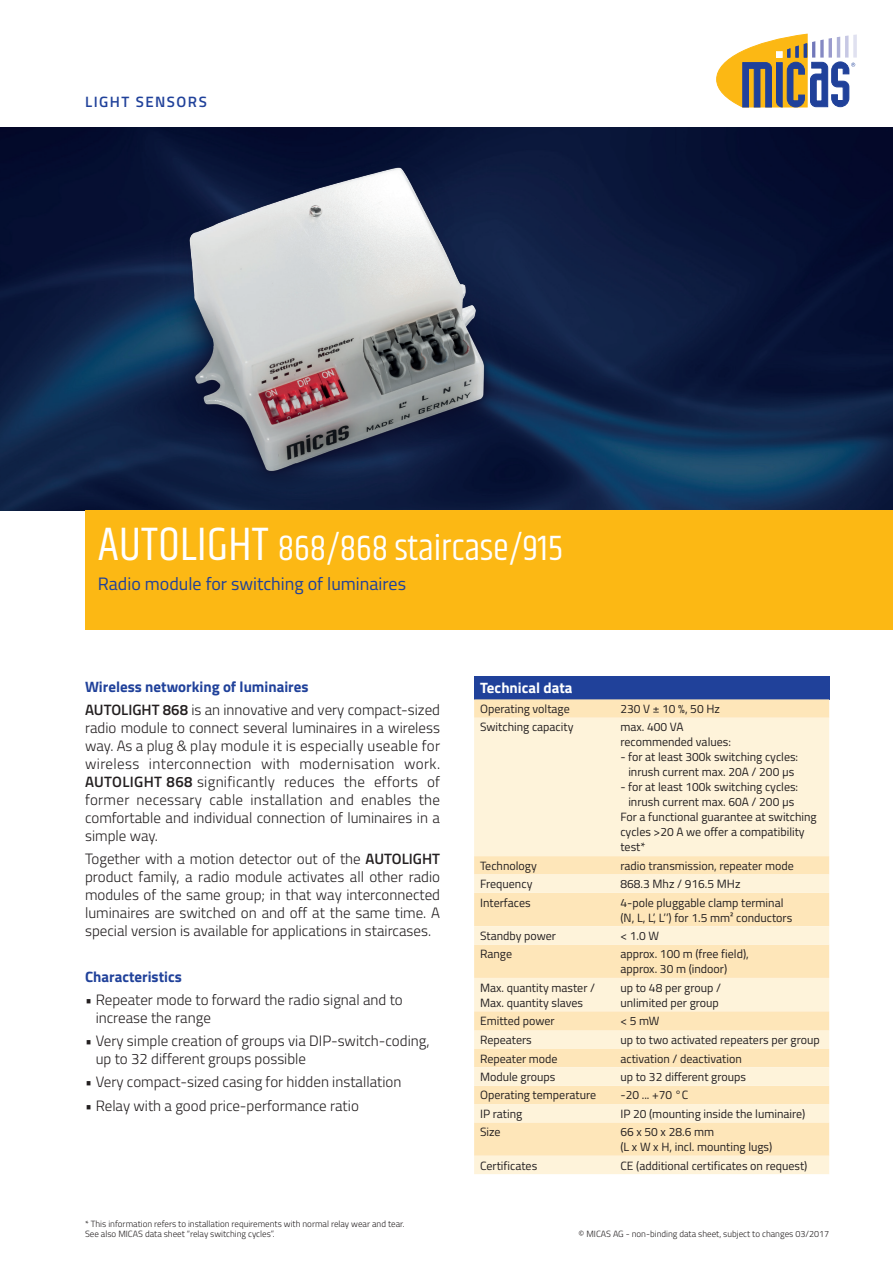
<style>
.page{position:relative;width:893px;height:1263px;background:#fff}
.page>*{position:absolute;margin:0;border:0;box-sizing:border-box;transform-origin:0 0}
.t1{font:36px "Khand";color:#fff}
.t2{font:18px "Titillium";color:#20419a}
.t3{font:300 15px/18px "Titillium";color:#231f20}
.t4{font:700 15px "Titillium";color:#20419a}
.t5{font:700 15px "Titillium";color:#fff}
.t6{font:600 15px "Titillium";letter-spacing:.1em;color:#20419a}
.t7{font:12px/15px "Titillium";color:#231f20}
.t8{font:300 9px/10.8px "Titillium";color:#231f20}
.s1{font-size:48px}
.s2{font-weight:700;color:#20419a}
.s3{font-weight:600}
</style>
<div class="page">
<img style="left:0;top:128px;width:893px;height:382px">
<hr style="left:853px;top:34px;width:4px;height:24px;background:#e0e1f0">
<svg style="left:716px;top:34px;width:139px;height:73px"></svg>
<div style="left:474px;top:676px;width:355px;height:23px;background:#20419a"></div>
<svg style="left:474px;top:699px;width:355px;height:19px;background:#f9e2b9"></svg>
<svg style="left:474px;top:718px;width:355px;height:456px;background:#feeecd"></svg>
<div style="left:85px;top:510px;width:808px;height:119px;background:#fcb814"></div>
<img style="left:137px;top:138px;width:434px;height:356px">
<p class="t6" style="left:85px;top:91px;width:123px">LIGHT SENSORS</p>
<h1 class="t1" style="left:98px;top:527px;width:467px"><span class="s1">AUTOLIGHT</span> 868/868 staircase/915</h1>
<p class="t2" style="left:98px;top:571px;width:310px">Radio module for switching of luminaires</p>
<p class="t3" style="left:85px;top:674px;width:357px;line-height:23.1px"><span class="s2">Wireless networking of luminaires<br></span><span class="s3">AUTOLIGHT 868</span> is an innovative and very compact-sized</p>
<p class="t3" style="left:85px;top:718px;width:357px;text-align:justify">radio module to connect several luminaires in a wireless way. As a plug &amp; play module it is especially useable for wireless interconnection with modernisation work.<br><span class="s3">AUTOLIGHT 868</span> significantly reduces the efforts of former necessary cable installation and enables the comfortable and individual connection of luminaires in a simple way.</p>
<p class="t3" style="left:85px;top:849px;width:357px;text-align:justify">Together with a motion detector out of the <span class="s3">AUTOLIGHT </span>product family, a radio module activates all other radio modules of the same group; in that way interconnected luminaires are switched on and off at the same time. A special version is available for applications in staircases.</p>
<p class="t4" style="left:85px;top:965px;width:98px">Characteristics</p>
<p class="t3" style="left:96px;top:990px;width:309px;text-indent:-11px">• Repeater mode to forward the radio signal and to increase the range</p>
<p class="t3" style="left:96px;top:1031px;width:335px;text-indent:-11px">• Very simple creation of groups via DIP-switch-coding, up to 32 different groups possible</p>
<p class="t3" style="left:85px;top:1072px;width:318px">• Very compact-sized casing for hidden installation</p>
<p class="t3" style="left:85px;top:1095px;width:275px">• Relay with a good price-performance ratio</p>
<p class="t8" style="left:85px;top:1218px;width:321px">* This information refers to installation requirements with normal relay wear and tear.<br>See also MICAS data sheet “relay switching cycles”.</p>
<p class="t5" style="left:480px;top:677px;width:94px">Technical data</p>
<p class="t7" style="left:480px;top:701px;width:91px">Operating voltage</p>
<p class="t7" style="left:620px;top:701px;width:101px">230 V ± 10 %, 50 Hz</p>
<p class="t7" style="left:480px;top:719px;width:95px">Switching capacity</p>
<p class="t7" style="left:620px;top:719px;width:112px">max. 400 VA recommended values:</p>
<p class="t7" style="left:620px;top:749px;width:179px;text-align:center">- for at least 300k switching cycles: inrush current max. 20A / 200 µs</p>
<p class="t7" style="left:620px;top:779px;width:179px">- for at least 100k switching cycles:</p>
<p class="t7" style="left:628px;top:794px;width:167px">inrush current max. 60A / 200 µs</p>
<p class="t7" style="left:620px;top:809px;width:198px">For a functional guarantee at switching</p>
<p class="t7" style="left:620px;top:824px;width:186px">cycles &gt;20 A we offer a compatibility</p>
<p class="t7" style="left:620px;top:839px;width:27px">test*</p>
<p class="t7" style="left:480px;top:857px;width:58px">Technology</p>
<p class="t7" style="left:620px;top:857px;width:175px">radio transmission, repeater mode</p>
<p class="t7" style="left:480px;top:876px;width:54px">Frequency</p>
<p class="t7" style="left:620px;top:876px;width:122px">868.3 Mhz / 916.5 MHz</p>
<p class="t7" style="left:480px;top:894px;width:52px">Interfaces</p>
<p class="t7" style="left:620px;top:894px;width:173px">4-pole pluggable clamp terminal (N, L, L’, L’’) for 1.5 mm² conductors</p>
<p class="t7" style="left:480px;top:928px;width:77px">Standby power</p>
<p class="t7" style="left:620px;top:928px;width:40px">&lt; 1.0 W</p>
<p class="t7" style="left:480px;top:946px;width:34px">Range</p>
<p class="t7" style="left:620px;top:946px;width:130px">approx. 100 m (free field), approx. 30 m (indoor)</p>
<p class="t7" style="left:480px;top:979px;width:116px">Max. quantity master /<br>Max. quantity slaves</p>
<p class="t7" style="left:620px;top:979px;width:102px">up to 48 per group / unlimited per group</p>
<p class="t7" style="left:480px;top:1013px;width:76px">Emitted power</p>
<p class="t7" style="left:620px;top:1013px;width:41px">&lt; 5 mW</p>
<p class="t7" style="left:480px;top:1032px;width:53px">Repeaters</p>
<p class="t7" style="left:620px;top:1032px;width:201px">up to two activated repeaters per group</p>
<p class="t7" style="left:480px;top:1050px;width:79px">Repeater mode</p>
<p class="t7" style="left:620px;top:1050px;width:123px">activation / deactivation</p>
<p class="t7" style="left:480px;top:1069px;width:77px">Module groups</p>
<p class="t7" style="left:620px;top:1069px;width:127px">up to 32 different groups</p>
<p class="t7" style="left:480px;top:1087px;width:118px">Operating temperature</p>
<p class="t7" style="left:620px;top:1087px;width:69px">-20 ... +70 °C</p>
<p class="t7" style="left:480px;top:1105px;width:44px">IP rating</p>
<p class="t7" style="left:620px;top:1105px;width:186px">IP 20 (mounting inside the luminaire)</p>
<p class="t7" style="left:480px;top:1124px;width:22px">Size</p>
<p class="t7" style="left:620px;top:1124px;width:153px">66 x 50 x 28.6 mm<br>(L x W x H, incl. mounting lugs)</p>
<p class="t7" style="left:480px;top:1157px;width:59px">Certificates</p>
<p class="t7" style="left:620px;top:1157px;width:189px">CE (additional certificates on request)</p>
<p class="t8" style="left:579px;top:1228px;width:252px">© MICAS AG - non-binding data sheet, subject to changes 03/2017</p>
</div>
